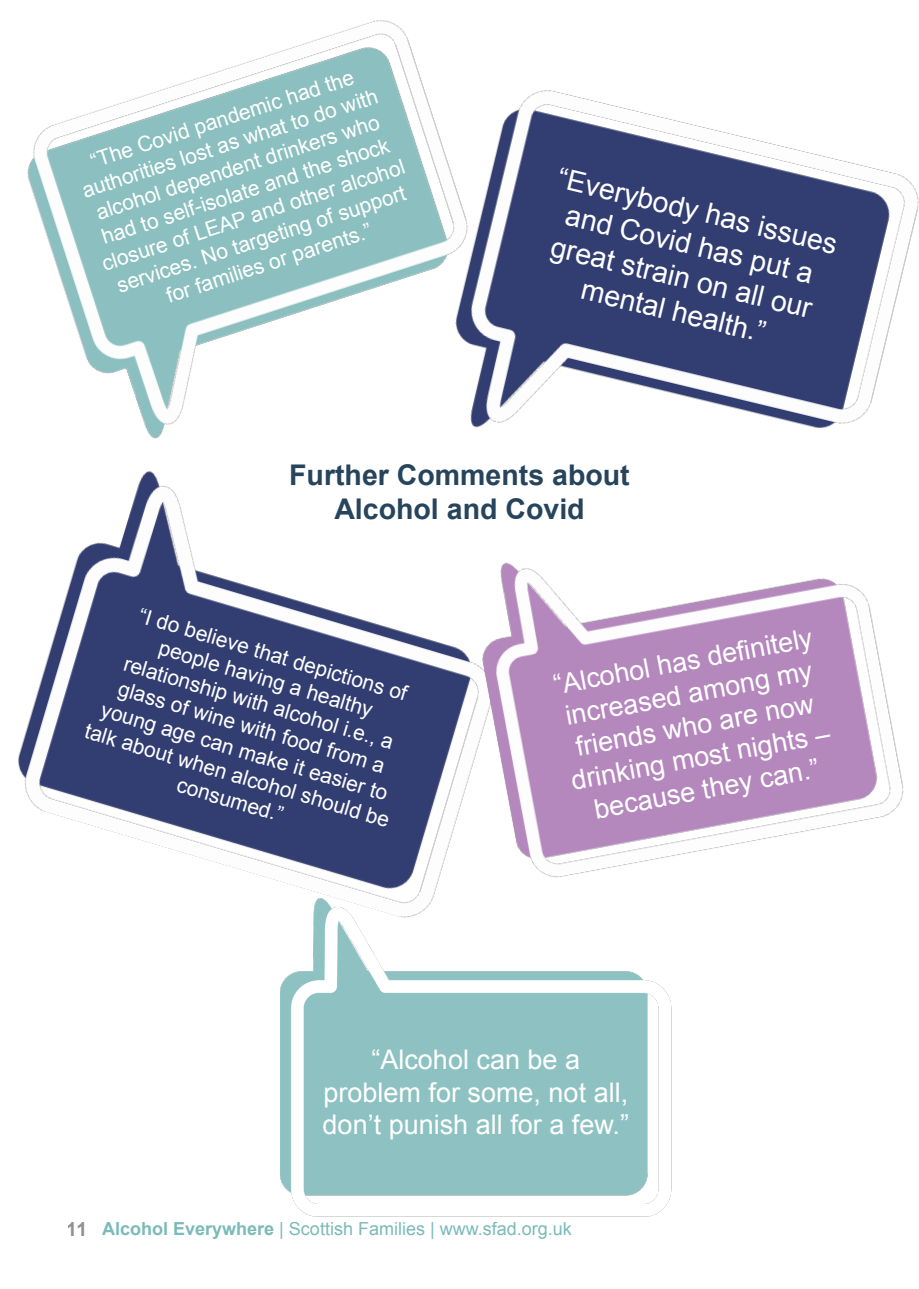
<style>
.page{position:relative;width:919px;height:1289px;background:#fff}
.page>*{position:absolute;margin:0;border:0;box-sizing:border-box;transform-origin:0 0}
.t1{font:28.5px/34.2px "Arial";color:#fff;text-align:center}
.t2{font:700 28.5px "Arial";color:#26445c}
.t3{font:27px/32.4px "Arial";color:#fff}
.t4{font:21px/25.2px "Arial";color:#fff;text-align:center}
.t5{font:18px "Arial";color:#228c8c}
.s1{font-weight:700;font-size:19.5px;color:#45494c}
.s2{font-weight:700}
</style>
<div class="page">
<img style="left:27px;top:20px;width:390px;height:419px">
<img style="left:408px;top:66px;width:510px;height:373px">
<img style="left:18px;top:471px;width:422px;height:416px">
<img style="left:280px;top:887px;width:392px;height:330px">
<img style="left:440px;top:562px;width:464px;height:337px">
<p class="t4" style="left:68px;top:156px;width:319px;rotate:-18deg">“The Covid pandemic had the authorities lost as what to do with alcohol dependent drinkers who had to self-isolate and the shock closure of LEAP and other alcohol services. No targeting of support for families or parents.”</p>
<p class="t1" style="left:562px;top:160px;width:288px;rotate:14deg">“Everybody has issues and Covid has put a great strain on all our mental health.”</p>
<p class="t2" style="left:289px;top:456px;width:342px">Further Comments about</p>
<p class="t2" style="left:334px;top:490px;width:252px">Alcohol and Covid</p>
<p class="t4" style="left:142px;top:604px;width:280px;rotate:16deg">“I do believe that depictions of people having a healthy</p>
<p class="t4" style="left:109px;top:647px;width:318px;rotate:16deg">relationship with alcohol i.e., a glass of wine with food from a young age can make it easier to talk about when alcohol should be consumed.”</p>
<p class="t3" style="left:551px;top:668px;width:264px;rotate:-10deg">“Alcohol has defi nitely</p>
<p class="t3" style="left:562px;top:699px;width:252px;rotate:-10deg">increased among my friends who are now</p>
<p class="t3" style="left:568px;top:764px;width:264px;rotate:-10deg">drinking most nights –</p>
<p class="t3" style="left:591px;top:792px;width:230px;rotate:-10deg">because they can.”</p>
<p class="t3" style="left:371px;top:1043px;width:210px">“Alcohol can be a</p>
<p class="t3" style="left:322px;top:1076px;width:308px">problem for some, not all, don’t punish all for a few.”</p>
<p class="t5" style="left:67px;top:1217px;width:506px"><span class="s1">11</span> <span class="s2">Alcohol Everywhere</span> | Scottish Families | www.sfad.org.uk</p>
</div>
